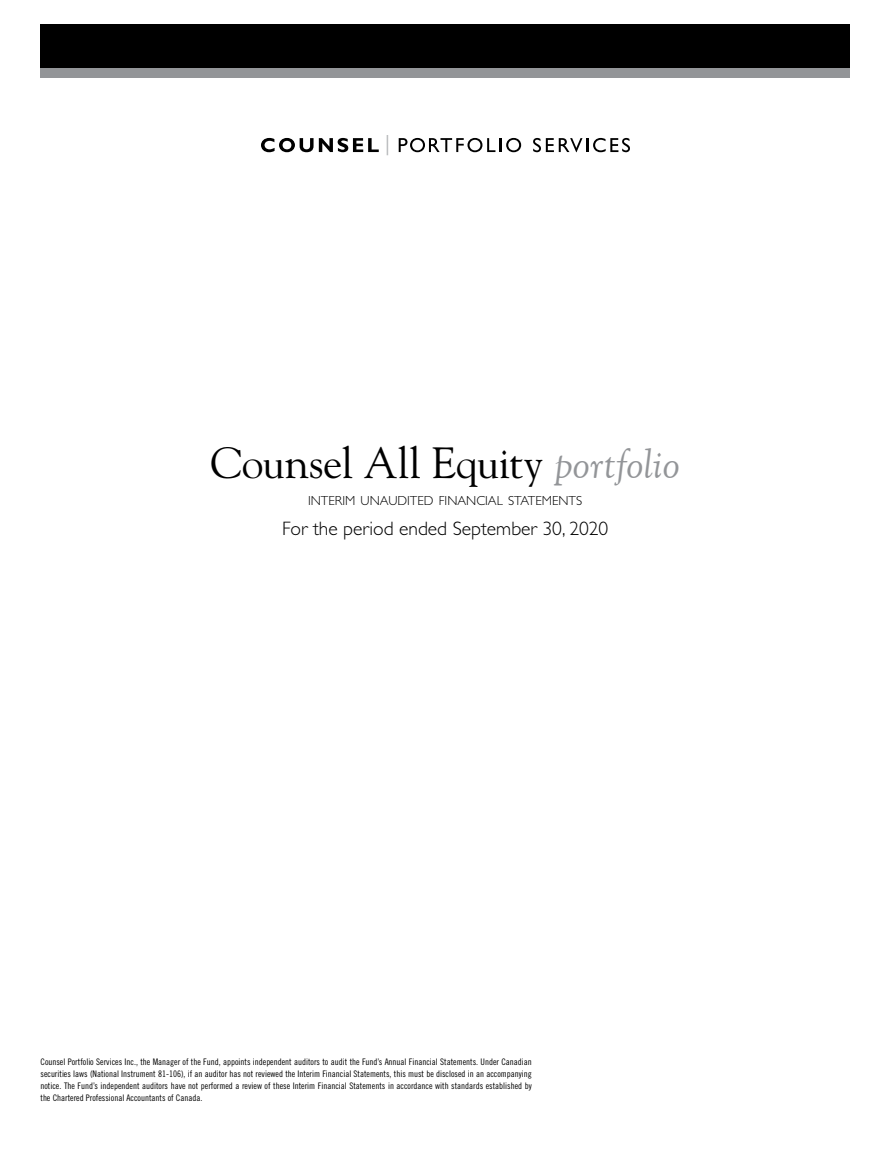
<style>
.page{position:relative;width:891px;height:1161px;background:#fff}
.page>*{position:absolute;margin:0;border:0;box-sizing:border-box;transform-origin:0 0}
.t1{font:43.5px "Goudy Std";letter-spacing:-.01em;color:#000}
.t2{font:300 19.5px "Gill Sans Std";color:#000}
.t3{font:300 13.2px "Gill Sans Std";color:#000}
.Definition_copy{font:9px/12px "Trade Gothic LT Std Cn 18";color:#000;text-align:justify}
.s1{font-family:"Goudy Old Style T";font-style:italic;color:#939598}
</style>
<div class="page">
<div style="left:40px;top:24px;width:810px;height:52px;background:#000"></div>
<div style="left:40px;top:68px;width:810px;height:10px;background:#939598"></div>
<svg style="left:261px;top:138px;width:118px;height:14px"></svg>
<svg style="left:399px;top:138px;width:122px;height:14px"></svg>
<svg style="left:533px;top:138px;width:97px;height:14px"></svg>
<svg style="left:387px;top:135px;width:1px;height:20px"></svg>
<p class="t1" style="left:211px;top:436px;width:471px">Counsel All Equity <span class="s1">portfolio</span></p>
<p class="t3" style="left:308px;top:493px;width:276px">INTERIM UNAUDITED FINANCIAL STATEMENTS</p>
<p class="t2" style="left:282px;top:517px;width:328px">For the period ended September 30, 2020</p>
<p class="Definition_copy" style="left:40px;top:1056px;width:493px">Counsel Portfolio Services Inc., the Manager of the Fund, appoints independent auditors to audit the Fund’s Annual Financial Statements. Under Canadian securities laws (National Instrument 81-106), if an auditor has not reviewed the Interim Financial Statements, this must be disclosed in an accompanying notice. The Fund’s independent auditors have not performed a review of these Interim Financial Statements in accordance with standards established by the Chartered Professional Accountants of Canada.</p>
</div>
